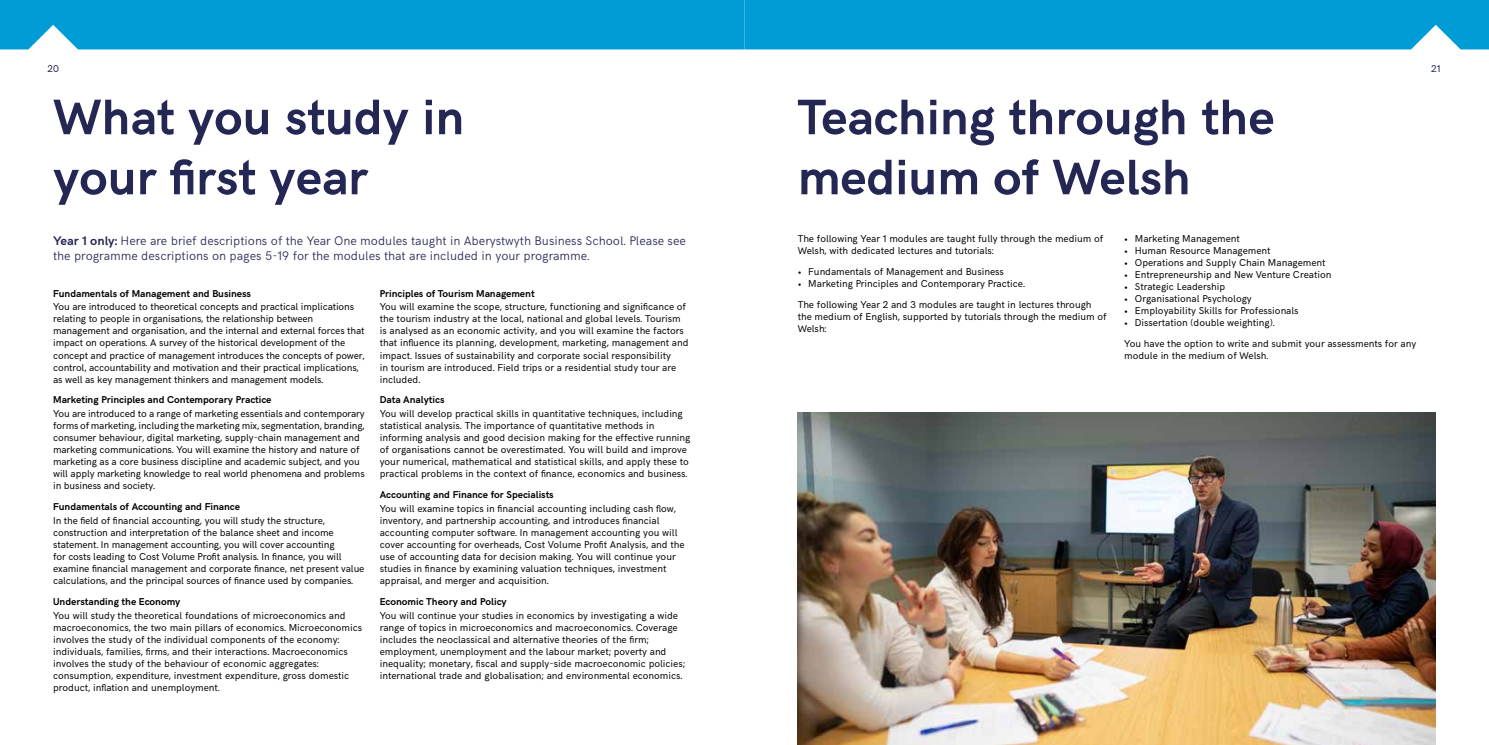
<style>
.page{position:relative;width:1489px;height:745px;background:#fff}
.page>*{position:absolute;margin:0;border:0;box-sizing:border-box;transform-origin:0 0}
.t1{font:700 50px/60px "HK Grotesk";color:#242753}
.t2{font:300 12.5px/15px "HK Grotesk";color:#242753}
.t3{font:10px/12px "HK Grotesk";color:#000}
.t4{font:700 10px "HK Grotesk";color:#000}
.t5{font:10px "HK Grotesk";color:#242753}
.s1{font-weight:700}
</style>
<div class="page">
<img style="left:797px;top:412px;width:638px;height:332px">
<div style="left:0;top:0;width:1488px;height:49px;background:#009cd6"></div>
<p class="t5" style="left:47px;top:61px;width:13px">20</p>
<p class="t5" style="left:1430px;top:61px;width:11px">21</p>
<h1 class="t1" style="left:53px;top:83px;width:413px">What you study in your first year</h1>
<p class="t2" style="left:53px;top:232px;width:634px"><span class="s1">Year 1 only:</span> Here are brief descriptions of the Year One modules taught in Aberystwyth Business School. Please see the programme descriptions on pages 5-19 for the modules that are included in your programme.</p>
<p class="t4" style="left:53px;top:285px;width:199px">Fundamentals of Management and Business</p>
<p class="t3" style="left:53px;top:300px;width:313px">You are introduced to theoretical concepts and practical implications relating to people in organisations, the relationship between management and organisation, and the internal and external forces that impact on operations. A survey of the historical development of the concept and practice of management introduces the concepts of power, control, accountability and motivation and their practical implications, as well as key management thinkers and management models.</p>
<p class="t4" style="left:53px;top:392px;width:220px">Marketing Principles and Contemporary Practice</p>
<p class="t3" style="left:53px;top:406px;width:313px">You are introduced to a range of marketing essentials and contemporary forms of marketing, including the marketing mix, segmentation, branding, consumer behaviour, digital marketing, supply-chain management and marketing communications. You will examine the history and nature of marketing as a core business discipline and academic subject, and you will apply marketing knowledge to real world phenomena and problems in business and society.</p>
<p class="t4" style="left:53px;top:499px;width:188px">Fundamentals of Accounting and Finance</p>
<p class="t3" style="left:53px;top:513px;width:313px">In the field of financial accounting, you will study the structure, construction and interpretation of the balance sheet and income statement. In management accounting, you will cover accounting<br>for costs leading to Cost Volume Profit analysis. In finance, you will examine financial management and corporate finance, net present value calculations, and the principal sources of finance used by companies.</p>
<p class="t4" style="left:53px;top:593px;width:129px">Understanding the Economy</p>
<p class="t3" style="left:53px;top:608px;width:310px">You will study the theoretical foundations of microeconomics and macroeconomics, the two main pillars of economics. Microeconomics involves the study of the individual components of the economy: individuals, families, firms, and their interactions. Macroeconomics involves the study of the behaviour of economic aggregates: consumption, expenditure, investment expenditure, gross domestic product, inflation and unemployment.</p>
<p class="t4" style="left:380px;top:285px;width:156px">Principles of Tourism Management</p>
<p class="t3" style="left:380px;top:300px;width:310px">You will examine the scope, structure, functioning and significance of the tourism industry at the local, national and global levels. Tourism is analysed as an economic activity, and you will examine the factors that influence its planning, development, marketing, management and impact. Issues of sustainability and corporate social responsibility<br>in tourism are introduced. Field trips or a residential study tour are included.</p>
<p class="t4" style="left:380px;top:392px;width:66px">Data Analytics</p>
<p class="t3" style="left:380px;top:406px;width:312px">You will develop practical skills in quantitative techniques, including statistical analysis. The importance of quantitative methods in informing analysis and good decision making for the effective running of organisations cannot be overestimated. You will build and improve your numerical, mathematical and statistical skills, and apply these to practical problems in the context of finance, economics and business.</p>
<p class="t4" style="left:380px;top:487px;width:175px">Accounting and Finance for Specialists</p>
<p class="t3" style="left:380px;top:501px;width:306px">You will examine topics in financial accounting including cash flow, inventory, and partnership accounting, and introduces financial accounting computer software. In management accounting you will cover accounting for overheads, Cost Volume Profit Analysis, and the use of accounting data for decision making. You will continue your studies in finance by examining valuation techniques, investment appraisal, and merger and acquisition.</p>
<p class="t4" style="left:380px;top:593px;width:128px">Economic Theory and Policy</p>
<p class="t3" style="left:380px;top:608px;width:307px">You will continue your studies in economics by investigating a wide range of topics in microeconomics and macroeconomics. Coverage includes the neoclassical and alternative theories of the firm; employment, unemployment and the labour market; poverty and inequality; monetary, fiscal and supply-side macroeconomic policies; international trade and globalisation; and environmental economics.</p>
<h1 class="t1" style="left:797px;top:83px;width:478px">Teaching through the medium of Welsh</h1>
<p class="t3" style="left:797px;top:231px;width:307px">The following Year 1 modules are taught fully through the medium of<br>Welsh, with dedicated lectures and tutorials:</p>
<p class="t3" style="left:797px;top:264px;width:208px">• Fundamentals of Management and Business</p>
<p class="t3" style="left:797px;top:272px;width:295px;line-height:20.9px">• Marketing Principles and Contemporary Practice.<br>The following Year 2 and 3 modules are taught in lectures through</p>
<p class="t3" style="left:797px;top:309px;width:310px">the medium of English, supported by tutorials through the medium of<br>Welsh:</p>
<p class="t3" style="left:1124px;top:231px;width:117px">• Marketing Management</p>
<p class="t3" style="left:1124px;top:243px;width:148px">• Human Resource Management</p>
<p class="t3" style="left:1124px;top:255px;width:203px">• Operations and Supply Chain Management</p>
<p class="t3" style="left:1124px;top:267px;width:209px">• Entrepreneurship and New Venture Creation</p>
<p class="t3" style="left:1124px;top:279px;width:102px">• Strategic Leadership</p>
<p class="t3" style="left:1124px;top:291px;width:129px">• Organisational Psychology</p>
<p class="t3" style="left:1124px;top:303px;width:176px">• Employability Skills for Professionals</p>
<p class="t3" style="left:1124px;top:311px;width:293px;line-height:20.9px">• Dissertation (double weighting).<br>You have the option to write and submit your assessments for any</p>
<p class="t3" style="left:1124px;top:348px;width:146px">module in the medium of Welsh.</p>
</div>
